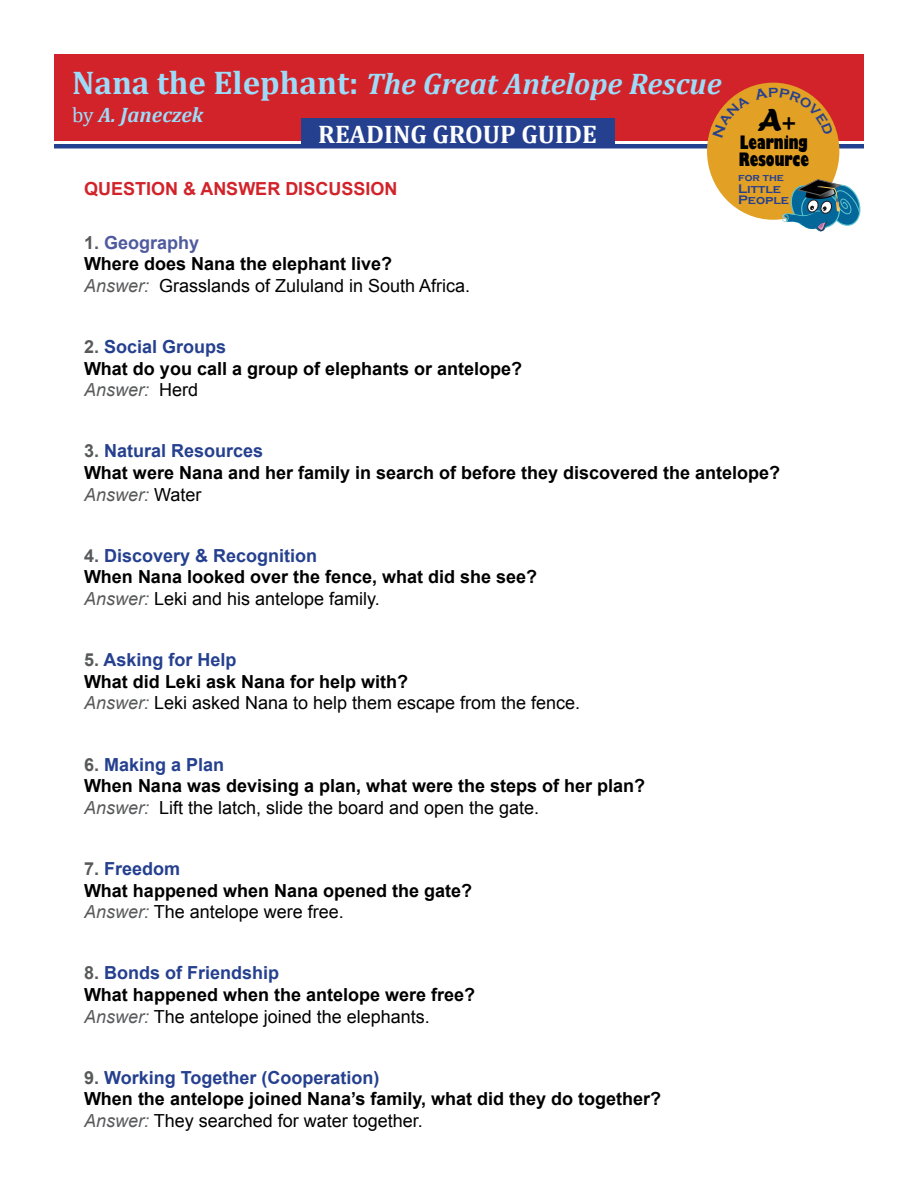
<style>
.page{position:relative;width:918px;height:1188px;background:#fff}
.page>*{position:absolute;margin:0;border:0;box-sizing:border-box;transform-origin:0 0}
.t1{font:33px "Forte";color:#000}
.t2{font:italic 700 30px "Cambria";color:#9ddcf9}
.t3{font:700 25.5px "Cambria";color:#fff}
.t4{font:italic 700 21px "Cambria";color:#9ddcf9}
.t5{font:700 18px/21.6px "Arial";color:#000}
.t6{font:18px/21.6px "Arial";color:#000}
.t7{font:700 18px "Arial";color:#d2232a}
.t8{font:800 condensed 18px/17.1px "Gill Sans";color:#000}
.t9{font:700 12.75px/11.6px "Copperplate Gothic";color:#25408f}
.t10{font:700 10.95px "Copperplate Gothic";color:#25408f}
.s1{font-style:normal;font-size:33px}
.s2{font-weight:400;font-style:normal}
.s3{font-weight:700;color:#58595b}
.s4{font-weight:700;color:#4f5b9e}
.s5{font-weight:700}
.s6{font-style:italic;color:#58595b}
.s7{font-size:22.5px}
.s8{color:#58595b}
.s9{color:#25408f}
.s10{font-weight:400;font-style:italic;color:#58595b}
.s11{font-weight:400}
.s12{font-weight:700;color:#25408f}
</style>
<div class="page">
<hr style="left:54px;top:144px;width:810px;height:4px;background:#24418f">
<div style="left:54px;top:54px;width:810px;height:87px;background:#d2232a"></div>
<div style="left:301px;top:119px;width:314px;height:29px;background:#25408f"></div>
<div style="left:707px;top:83px;width:132px;height:137px;background:#e2a025;border-radius:50%"></div>
<svg style="left:782px;top:179px;width:78px;height:53px"></svg>
<svg style="left:713px;top:87px;width:120px;height:36px"></svg>
<h2 class="t2" style="left:72px;top:62px;width:651px"><span class="s1">Nana the Elephant:</span> The Great Antelope Rescue</h2>
<p class="t4" style="left:72px;top:100px;width:133px"><span class="s2">by</span> A. Janeczek</p>
<h3 class="t3" style="left:318px;top:116px;width:280px">READING GROUP GUIDE</h3>
<p class="t7" style="left:84px;top:176px;width:315px">QUESTION &amp; ANSWER DISCUSSION</p>
<p class="t6" style="left:84px;top:231px;width:388px"><span class="s3">1.</span> <span class="s4">Geography<br></span><span class="s5">Where does Nana the elephant live?<br></span><span class="s6">Answer:</span> Grasslands of Zululand in South Africa.</p>
<h1 class="t1" style="left:758px;top:101px;width:41px">A<span class="s7">+</span></h1>
<p class="t8" style="left:739px;top:134px;width:72px">Learning<br>Resource</p>
<p class="t10" style="left:738px;top:171px;width:47px">for the</p>
<p class="t9" style="left:738px;top:183px;width:52px">Little<br>People</p>
<p class="t5" style="left:84px;top:336px;width:440px"><span class="s8">2.</span> <span class="s9">Social Groups<br></span>What do you call a group of elephants or antelope?<br><span class="s10">Answer:</span> <span class="s11">Herd</span></p>
<p class="t5" style="left:84px;top:440px;width:698px"><span class="s8">3.</span> <span class="s9">Natural Resources<br></span>What were Nana and her family in search of before they discovered the antelope?<br><span class="s10">Answer:</span> <span class="s11">Water</span></p>
<p class="t5" style="left:84px;top:545px;width:455px"><span class="s8">4.</span> <span class="s9">Discovery &amp; Recognition<br></span>When Nana looked over the fence, what did she see?<br><span class="s10">Answer:</span> <span class="s11">Leki and his antelope family.</span></p>
<p class="t6" style="left:84px;top:649px;width:498px"><span class="s3">5.</span> <span class="s12">Asking for Help<br></span><span class="s5">What did Leki ask Nana for help with?<br></span><span class="s6">Answer:</span> Leki asked Nana to help them escape from the fence.</p>
<p class="t5" style="left:84px;top:754px;width:563px"><span class="s8">6.</span> <span class="s9">Making a Plan<br></span>When Nana was devising a plan, what were the steps of her plan?<br><span class="s10">Answer:</span> <span class="s11">Lift the latch, slide the board and open the gate.</span></p>
<p class="t5" style="left:84px;top:858px;width:390px"><span class="s8">7.</span> <span class="s9">Freedom<br></span>What happened when Nana opened the gate?<br><span class="s10">Answer:</span> <span class="s11">The antelope were free.</span></p>
<p class="t5" style="left:84px;top:962px;width:393px"><span class="s8">8.</span> <span class="s9">Bonds of Friendship<br></span>What happened when the antelope were free?<br><span class="s10">Answer:</span> <span class="s11">The antelope joined the elephants.</span></p>
<p class="t5" style="left:84px;top:1067px;width:579px"><span class="s8">9.</span> <span class="s9">Working Together (Cooperation)<br></span>When the antelope joined Nana’s family, what did they do together?<br><span class="s10">Answer:</span> <span class="s11">They searched for water together.</span></p>
</div>
